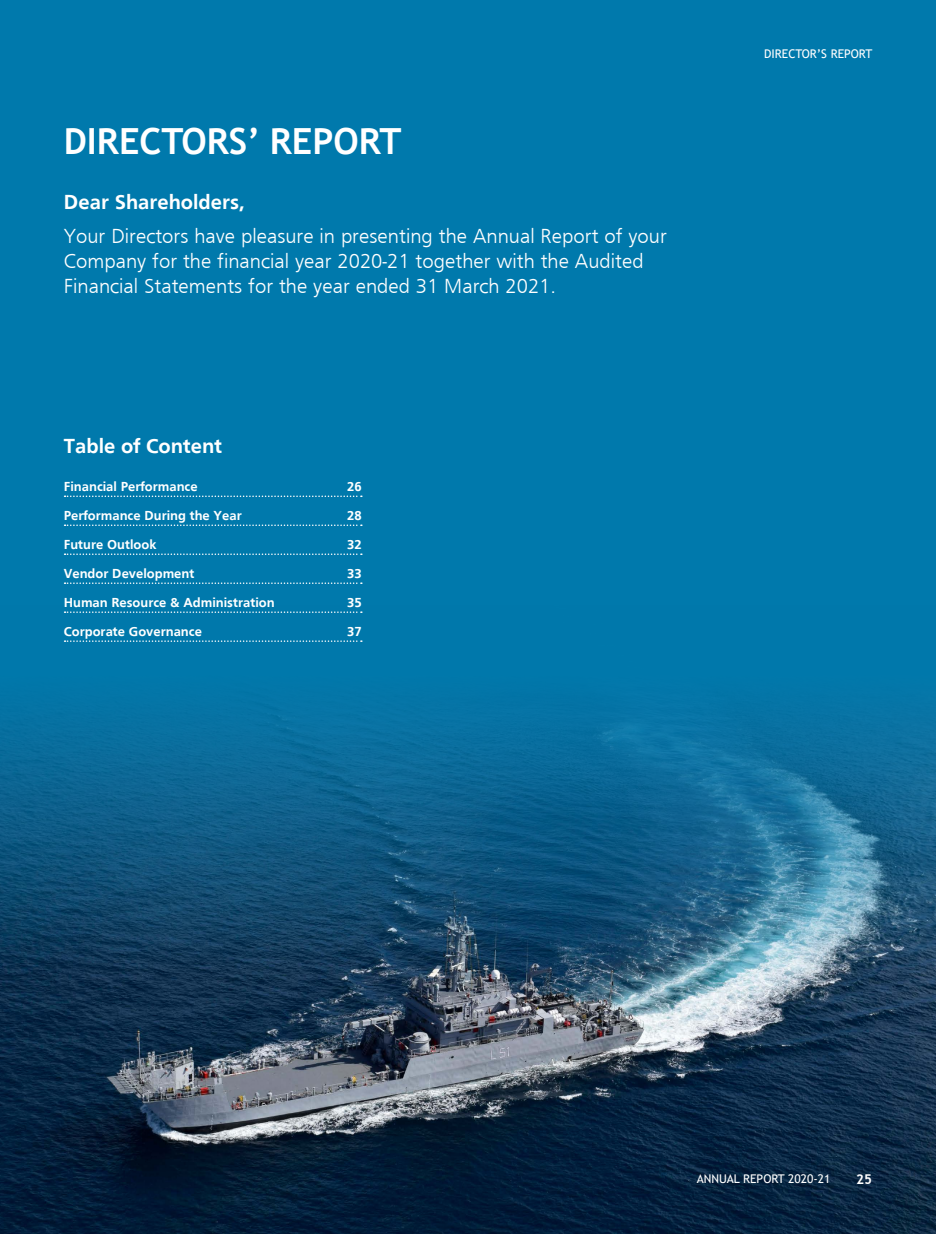
<style>
.page{position:relative;width:936px;height:1234px;background:#fff}
.page>*{position:absolute;margin:0;border:0;box-sizing:border-box;transform-origin:0 0}
.head_26{font:700 36px "Trebuchet MS";color:#fff}
.para{font:300 21px/25.2px "Frugal Sans";color:#fff}
.para-2{font:700 21px "Frugal Sans";color:#fff}
.para-3{font:700 13.5px "Frugal Sans";color:#fff}
.t1{font:700 13.5px "Trebuchet MS";color:#fff}
.t2{font:12px "Trebuchet MS";color:#fff}
</style>
<div class="page">
<div style="left:0;top:0;width:935px;height:1233px;background:#0079ac"></div>
<img style="left:0;top:611px;width:935px;height:622px">
<svg style="left:65px;top:495px;width:297px;height:2px"></svg>
<svg style="left:65px;top:524px;width:297px;height:2px"></svg>
<svg style="left:65px;top:553px;width:297px;height:2px"></svg>
<svg style="left:65px;top:582px;width:297px;height:2px"></svg>
<svg style="left:65px;top:611px;width:297px;height:1px"></svg>
<svg style="left:65px;top:640px;width:297px;height:1px"></svg>
<p class="head_26" style="left:64px;top:119px;width:339px">DIRECTORS’ REPORT</p>
<p class="para-2" style="left:64px;top:190px;width:182px">Dear Shareholders,</p>
<p class="para" style="left:64px;top:223px;width:604px">Your Directors have pleasure in presenting the Annual Report of your<br>Company for the financial year 2020-21 together with the Audited<br>Financial Statements for the year ended 31 March 2021.</p>
<p class="para-2" style="left:64px;top:434px;width:160px">Table of Content</p>
<p class="para-3" style="left:64px;top:478px;width:135px">Financial Performance</p>
<p class="para-3" style="left:347px;top:478px;width:16px">26</p>
<p class="para-3" style="left:64px;top:507px;width:179px">Performance During the Year</p>
<p class="para-3" style="left:347px;top:507px;width:16px">28</p>
<p class="para-3" style="left:64px;top:536px;width:94px">Future Outlook</p>
<p class="para-3" style="left:347px;top:536px;width:16px">32</p>
<p class="para-3" style="left:64px;top:565px;width:132px">Vendor Development</p>
<p class="para-3" style="left:347px;top:565px;width:16px">33</p>
<p class="para-3" style="left:64px;top:594px;width:212px">Human Resource &amp; Administration</p>
<p class="para-3" style="left:347px;top:594px;width:16px">35</p>
<p class="para-3" style="left:64px;top:623px;width:139px">Corporate Governance</p>
<p class="para-3" style="left:347px;top:623px;width:16px">37</p>
<p class="t2" style="left:764px;top:46px;width:110px">DIRECTOR’S REPORT</p>
<p class="t2" style="left:696px;top:1170px;width:135px">ANNUAL REPORT 2020-21</p>
<p class="t1" style="left:856px;top:1170px;width:17px">25</p>
</div>
